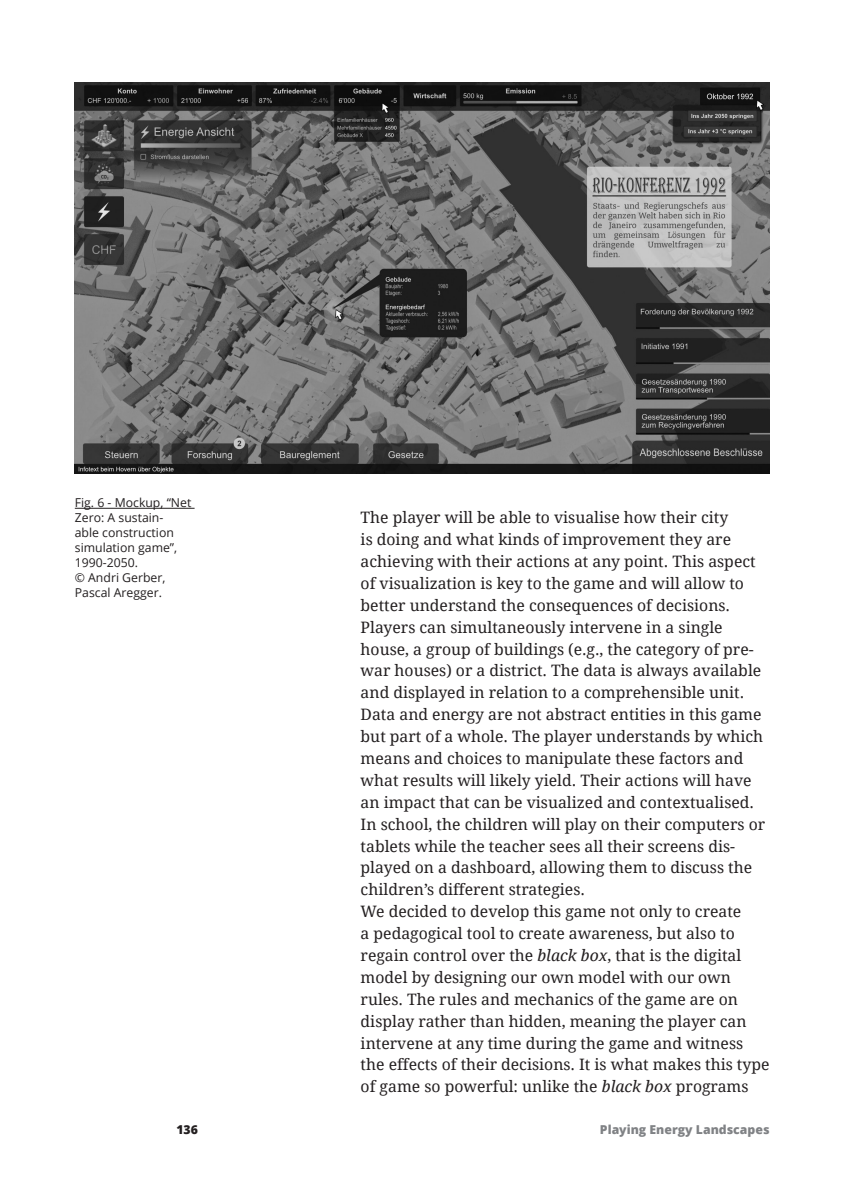
<style>
.page{position:relative;width:844px;height:1192px;background:#fff}
.page>*{position:absolute;margin:0;border:0;box-sizing:border-box;transform-origin:0 0}
.t1{font:15.75px/21.9px "Droid Serif";color:#231f20}
.t2{font:12.25px/14.9px "Open Sans";color:#231f20}
.t3{font:800 12.25px "Open Sans";color:#808285}
.t4{font:800 12.25px "Open Sans";color:#231f20}
.s1{font-style:italic}
</style>
<div class="page">
<img style="left:75px;top:82px;width:694px;height:391px">
<hr style="left:75px;top:508px;width:120px;height:1px;background:#231f20">
<p class="t2" style="left:75px;top:495px;width:118px">Fig. 6 - Mockup, “Net<br>Zero: A sustain-<br>able construction simulation game”,<br>1990-2050.<br>© Andri Gerber,<br>Pascal Aregger.</p>
<p class="t1" style="left:361px;top:507px;width:410px">The player will be able to visualise how their city<br>is doing and what kinds of improvement they are achieving with their actions at any point. This aspect of visualization is key to the game and will allow to better understand the consequences of decisions.<br>Players can simultaneously intervene in a single house, a group of buildings (e.g., the category of pre&shy;war houses) or a district. The data is always available and displayed in relation to a comprehensible unit.<br>Data and energy are not abstract entities in this game but part of a whole. The player understands by which means and choices to manipulate these factors and what results will likely yield. Their actions will have an impact that can be visualized and contextualised.<br>In school, the children will play on their computers or tablets while the teacher sees all their screens dis&shy;played on a dashboard, allowing them to discuss the children’s different strategies.<br>We decided to develop this game not only to create<br>a pedagogical tool to create awareness, but also to regain control over the <span class="s1">black box</span>, that is the digital model by designing our own model with our own rules. The rules and mechanics of the game are on display rather than hidden, meaning the player can intervene at any time during the game and witness the effects of their decisions. It is what makes this type of game so powerful: unlike the <span class="s1">black box</span> programs</p>
<p class="t4" style="left:176px;top:1120px;width:23px">136</p>
<p class="t3" style="left:600px;top:1120px;width:171px">Playing Energy Landscapes</p>
</div>
